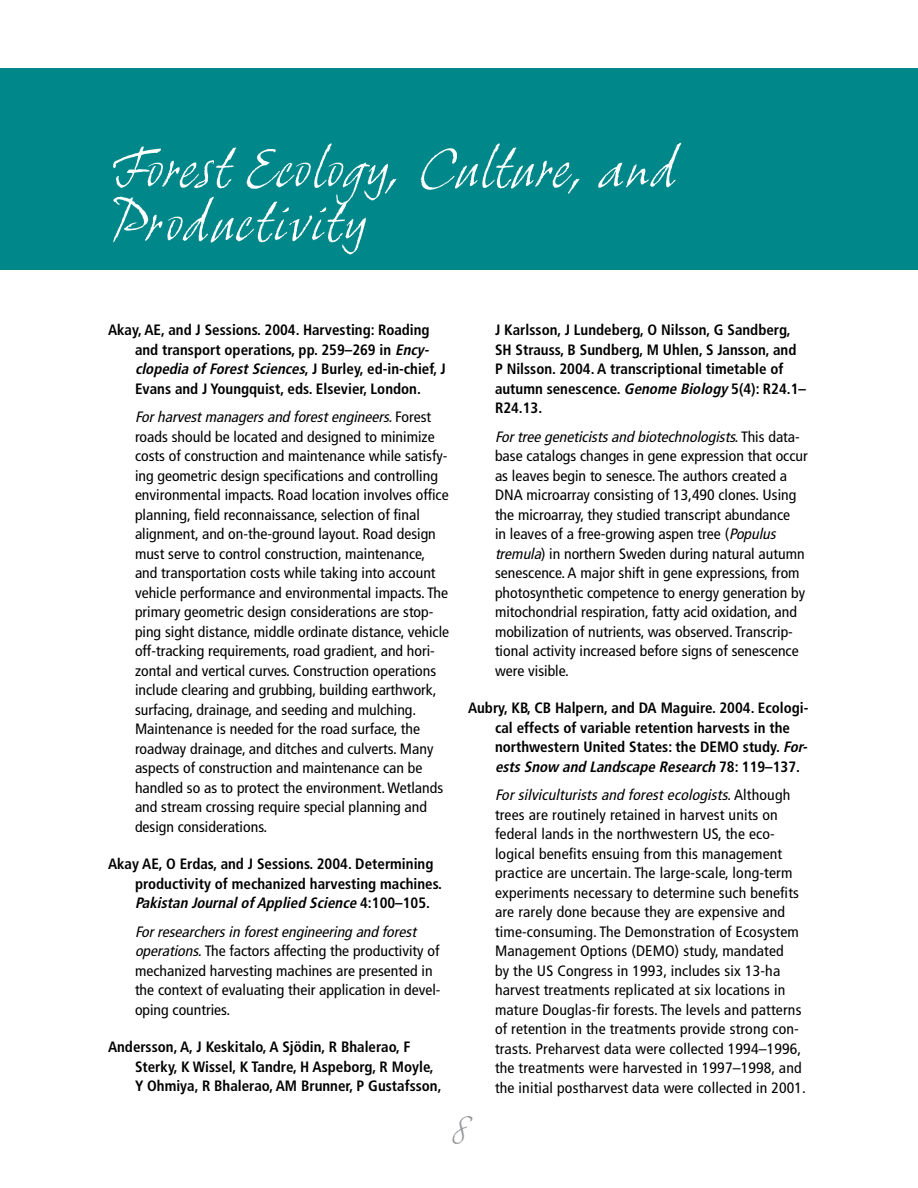
<style>
.page{position:relative;width:918px;height:1188px;background:#fff}
.page>*{position:absolute;margin:0;border:0;box-sizing:border-box;transform-origin:0 0}
.t1{font:italic 54px/54px "Grimshaw Hand ITC";color:#fff}
.t2{font:condensed 15px/19.5px "Frutiger";color:#000;scale:1.05 1}
.t3{font:700 condensed 15px/19.5px "Frutiger";color:#000}
.s1{font-style:italic}
</style>
<div class="page">
<div style="left:0;top:68px;width:918px;height:202px;background:#00878a"></div>
<h1 class="t1" style="left:110px;top:140px;width:569px">Forest Ecology, Culture, and<br>Productivity</h1>
<p class="t3" style="left:135px;top:320px;width:312px;text-indent:-27px">Akay, AE, and J Sessions. 2004. Harvesting: Roading and transport operations, pp. 259–269 in <span class="s1">Ency&shy;clopedia ofForestSciences</span>, J B u r l e y, e d - i n - c h i e f, J Evans and J Youngquist, eds. Elsevier, London.</p>
<p class="t2" style="left:135px;top:407px;width:301px"><span class="s1">Forharvestmanagersand forestengineers.</span>F o r e s t roads should be located and designed to minimize costs of construction and maintenance while satisfy&shy;ing geometric design specifications and controlling environmental impacts. Road location involves office planning, field reconnaissance, selection of final alignment, and on-the-ground layout. Road design must serve to control construction, maintenance, and transportation costs while taking into account vehicle performance and environmental impacts. The primary geometric design considerations are stop&shy;ping sight distance, middle ordinate distance, vehicle off-tracking requirements, road gradient, and hori&shy;zontal and vertical curves. Construction operations include clearing and grubbing, building earthwork, surfacing, drainage, and seeding and mulching.<br>Maintenance is needed for the road surface, the roadway drainage, and ditches and culverts. Many aspects of construction and maintenance can be handled so as to protect the environment. Wetlands and stream crossing require special planning and design considerations.</p>
<p class="t3" style="left:135px;top:854px;width:309px;text-indent:-27px">Akay AE, O Erdas, and J Sessions. 2004. Determining productivity of mechanized harvesting machines.<br><span class="s1">Pakistan JournalofApplied Science</span> 4 : 1 0 0 – 1 0 5 .</p>
<p class="t2" style="left:135px;top:922px;width:292px"><span class="s1">Forresearchersin forestengineering and forest operations.</span>The factors affecting the productivity of mechanized harvesting machines are presented in the context of evaluating their application in devel&shy;oping countries.</p>
<p class="t3" style="left:135px;top:1037px;width:308px;text-indent:-27px">Andersson, A, J Keskitalo, A Sjödin, R Bhalerao, F<br>Sterky, K Wissel, K Tandre, H Aspeborg, R Moyle,<br>Y Ohmiya, R Bhalerao, AM Brunner, P Gustafsson,</p>
<p class="t3" style="left:495px;top:320px;width:313px">J Karlsson, J Lundeberg, O Nilsson, G Sandberg, SH Strauss, B Sundberg, M Uhlen, S Jansson, and P Nilsson. 2004. A transcriptional timetable of autumn senescence. <span class="s1">Genome Biology</span>5(4): R24.1– R24.13.</p>
<p class="t2" style="left:495px;top:427px;width:299px"><span class="s1">Fortree geneticistsand biotechnologists.</span>T h i s d a t a - base catalogs changes in gene expression that occur as leaves begin to senesce. The authors created a DNA microarray consisting of 13,490 clones. Using the microarray, they studied transcript abundance<br>in leaves of a free-growing aspen tree (<span class="s1">Populus tremula</span>) in northern Sweden during natural autumn senescence. A major shift in gene expressions, from photosynthetic competence to energy generation by mitochondrial respiration, fatty acid oxidation, and mobilization of nutrients, was observed. Transcrip&shy;tional activity increased before signs of senescence were visible.</p>
<p class="t3" style="left:495px;top:698px;width:317px;text-indent:-27px">Aubry, KB, CB Halpern, and DA Maguire. 2004. Ecologi&shy;cal effects of variable retention harvests in the northwestern United States: the DEMO study. <span class="s1">For&shy;estsSnow and Landscape Research</span> 7 8 : 1 1 9 – 1 3 7 .</p>
<p class="t2" style="left:495px;top:785px;width:298px"><span class="s1">Forsilviculturistsand forestecologists.</span>A l t h o u g h trees are routinely retained in harvest units on federal lands in the northwestern US, the eco&shy;logical benefits ensuing from this management practice are uncertain. The large-scale, long-term experiments necessary to determine such benefits are rarely done because they are expensive and time-consuming. The Demonstration of Ecosystem Management Options (DEMO) study, mandated<br>by the US Congress in 1993, includes six 13-ha harvest treatments replicated at six locations in mature Douglas-fir forests. The levels and patterns of retention in the treatments provide strong con&shy;trasts. Preharvest data were collected 1994–1996, the treatments were harvested in 1997–1998, and the initial postharvest data were collected in 2001.</p>
</div>
